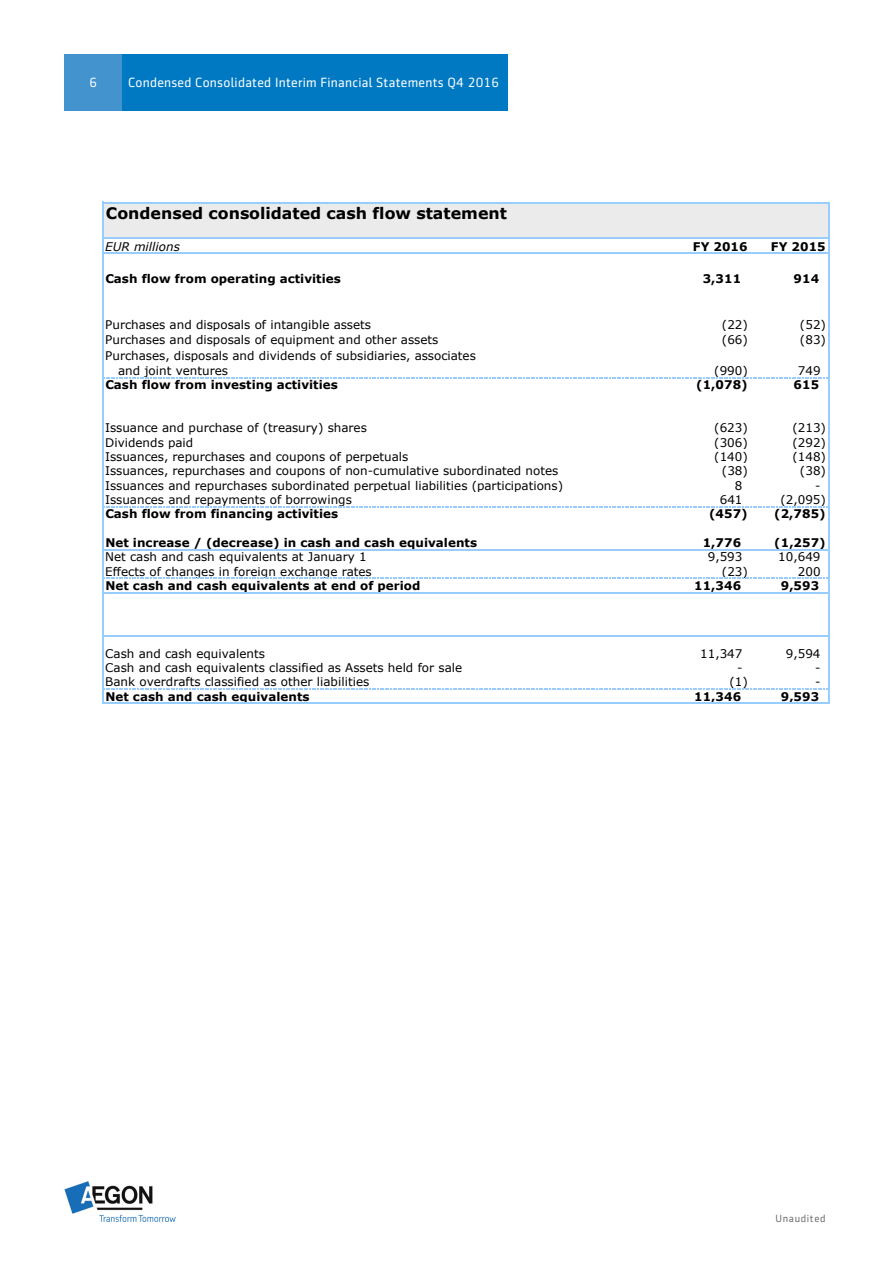
<style>
.page{position:relative;width:893px;height:1263px;background:#fff}
.page>*{position:absolute;margin:0;border:0;box-sizing:border-box;transform-origin:0 0}
.t1{font:700 15.9px "Verdana";color:#000}
.t2{font:13.5px "Sentico Sans DT";letter-spacing:.02em;color:#fff}
.t3{font:11.85px/15.3px "Verdana";color:#000}
.t4{font:700 11.85px "Verdana";letter-spacing:.005em;color:#000}
.t5{font:italic 11.85px "Verdana";letter-spacing:.005em;color:#000}
.t6{font:10.5px "Sentico Sans DT";letter-spacing:.06em;color:#6c6d70}
</style>
<div class="page">
<img style="left:65px;top:1182px;width:110px;height:39px">
<div style="left:121px;top:54px;width:387px;height:57px;background:#0079c2"></div>
<div style="left:64px;top:54px;width:58px;height:57px;background:#4393cf"></div>
<div style="left:103px;top:203px;width:726px;height:35px;background:#ebebeb"></div>
<hr style="left:102px;top:202px;width:1px;height:502px;background:#9cf">
<hr style="left:828px;top:203px;width:2px;height:501px;background:#9cf">
<hr style="left:103px;top:202px;width:727px;height:1px;background:#9cf">
<hr style="left:103px;top:237px;width:727px;height:2px;background:#9cf">
<hr style="left:103px;top:253px;width:727px;height:1px;background:#9cf">
<svg style="left:103px;top:377px;width:724px;height:1px"></svg>
<svg style="left:103px;top:506px;width:724px;height:1px"></svg>
<hr style="left:103px;top:549px;width:727px;height:1px;background:#9cf">
<svg style="left:103px;top:578px;width:724px;height:1px"></svg>
<hr style="left:103px;top:592px;width:727px;height:1px;background:#9cf">
<hr style="left:103px;top:635px;width:727px;height:1px;background:#9cf">
<svg style="left:103px;top:688px;width:724px;height:2px"></svg>
<hr style="left:103px;top:703px;width:727px;height:1px;background:#9cf">
<p class="t2" style="left:89px;top:75px;width:9px">6</p>
<p class="t2" style="left:128px;top:75px;width:373px">Condensed Consolidated Interim Financial Statements Q4 2016</p>
<p class="t1" style="left:106px;top:202px;width:403px">Condensed consolidated cash flow statement</p>
<p class="t5" style="left:105px;top:238px;width:76px">EUR millions</p>
<p class="t4" style="left:693px;top:238px;width:56px">FY 2016</p>
<p class="t4" style="left:771px;top:238px;width:56px">FY 2015</p>
<p class="t4" style="left:105px;top:270px;width:237px">Cash flow from operating activities</p>
<p class="t4" style="left:703px;top:270px;width:40px">3,311</p>
<p class="t4" style="left:794px;top:270px;width:27px">914</p>
<p class="t3" style="left:105px;top:317px;width:267px">Purchases and disposals of intangible assets</p>
<p class="t3" style="left:722px;top:317px;width:28px">(22)</p>
<p class="t3" style="left:800px;top:317px;width:28px">(52)</p>
<p class="t3" style="left:105px;top:332px;width:335px">Purchases and disposals of equipment and other assets</p>
<p class="t3" style="left:722px;top:332px;width:28px">(66)</p>
<p class="t3" style="left:800px;top:332px;width:28px">(83)</p>
<p class="t3" style="left:118px;top:347px;width:359px;text-indent:-13px">Purchases, disposals and dividends of subsidiaries, associates and joint ventures</p>
<p class="t3" style="left:714px;top:363px;width:35px">(990)</p>
<p class="t3" style="left:798px;top:363px;width:24px">749</p>
<p class="t4" style="left:105px;top:376px;width:234px">Cash flow from investing activities</p>
<p class="t4" style="left:696px;top:376px;width:53px">(1,078)</p>
<p class="t4" style="left:794px;top:376px;width:27px">615</p>
<p class="t3" style="left:105px;top:420px;width:263px">Issuance and purchase of (treasury) shares</p>
<p class="t3" style="left:714px;top:420px;width:35px">(623)</p>
<p class="t3" style="left:792px;top:420px;width:35px">(213)</p>
<p class="t3" style="left:105px;top:434px;width:90px">Dividends paid</p>
<p class="t3" style="left:714px;top:434px;width:35px">(306)</p>
<p class="t3" style="left:792px;top:434px;width:35px">(292)</p>
<p class="t3" style="left:105px;top:449px;width:305px">Issuances, repurchases and coupons of perpetuals</p>
<p class="t3" style="left:714px;top:449px;width:35px">(140)</p>
<p class="t3" style="left:792px;top:449px;width:35px">(148)</p>
<p class="t3" style="left:105px;top:463px;width:455px">Issuances, repurchases and coupons of non-cumulative subordinated notes</p>
<p class="t3" style="left:722px;top:463px;width:28px">(38)</p>
<p class="t3" style="left:800px;top:463px;width:28px">(38)</p>
<p class="t3" style="left:105px;top:477px;width:459px">Issuances and repurchases subordinated perpetual liabilities (participations)</p>
<p class="t3" style="left:735px;top:477px;width:9px">8</p>
<p class="t3" style="left:815px;top:477px;width:7px">-</p>
<p class="t3" style="left:105px;top:492px;width:248px">Issuances and repayments of borrowings</p>
<p class="t3" style="left:720px;top:492px;width:24px">641</p>
<p class="t3" style="left:780px;top:492px;width:47px">(2,095)</p>
<p class="t4" style="left:105px;top:505px;width:234px">Cash flow from financing activities</p>
<p class="t4" style="left:709px;top:505px;width:40px">(457)</p>
<p class="t4" style="left:774px;top:505px;width:53px">(2,785)</p>
<p class="t4" style="left:105px;top:534px;width:373px">Net increase / (decrease) in cash and cash equivalents</p>
<p class="t4" style="left:703px;top:534px;width:40px">1,776</p>
<p class="t4" style="left:774px;top:534px;width:53px">(1,257)</p>
<p class="t3" style="left:105px;top:549px;width:263px">Net cash and cash equivalents at January 1</p>
<p class="t3" style="left:708px;top:549px;width:36px">9,593</p>
<p class="t3" style="left:778px;top:549px;width:44px">10,649</p>
<p class="t3" style="left:105px;top:564px;width:268px">Effects of changes in foreign exchange rates</p>
<p class="t3" style="left:722px;top:564px;width:28px">(23)</p>
<p class="t3" style="left:798px;top:564px;width:24px">200</p>
<p class="t4" style="left:105px;top:577px;width:317px">Net cash and cash equivalents at end of period</p>
<p class="t4" style="left:694px;top:577px;width:48px">11,346</p>
<p class="t4" style="left:781px;top:577px;width:40px">9,593</p>
<p class="t3" style="left:105px;top:645px;width:161px">Cash and cash equivalents</p>
<p class="t3" style="left:700px;top:645px;width:44px">11,347</p>
<p class="t3" style="left:786px;top:645px;width:36px">9,594</p>
<p class="t3" style="left:105px;top:660px;width:358px">Cash and cash equivalents classified as Assets held for sale</p>
<p class="t3" style="left:737px;top:660px;width:7px">-</p>
<p class="t3" style="left:815px;top:660px;width:7px">-</p>
<p class="t3" style="left:105px;top:674px;width:266px">Bank overdrafts classified as other liabilities</p>
<p class="t3" style="left:729px;top:674px;width:20px">(1)</p>
<p class="t3" style="left:815px;top:674px;width:7px">-</p>
<p class="t4" style="left:105px;top:688px;width:206px">Net cash and cash equivalents</p>
<p class="t4" style="left:694px;top:688px;width:48px">11,346</p>
<p class="t4" style="left:781px;top:688px;width:40px">9,593</p>
<p class="t6" style="left:775px;top:1212px;width:52px">Unaudited</p>
</div>
